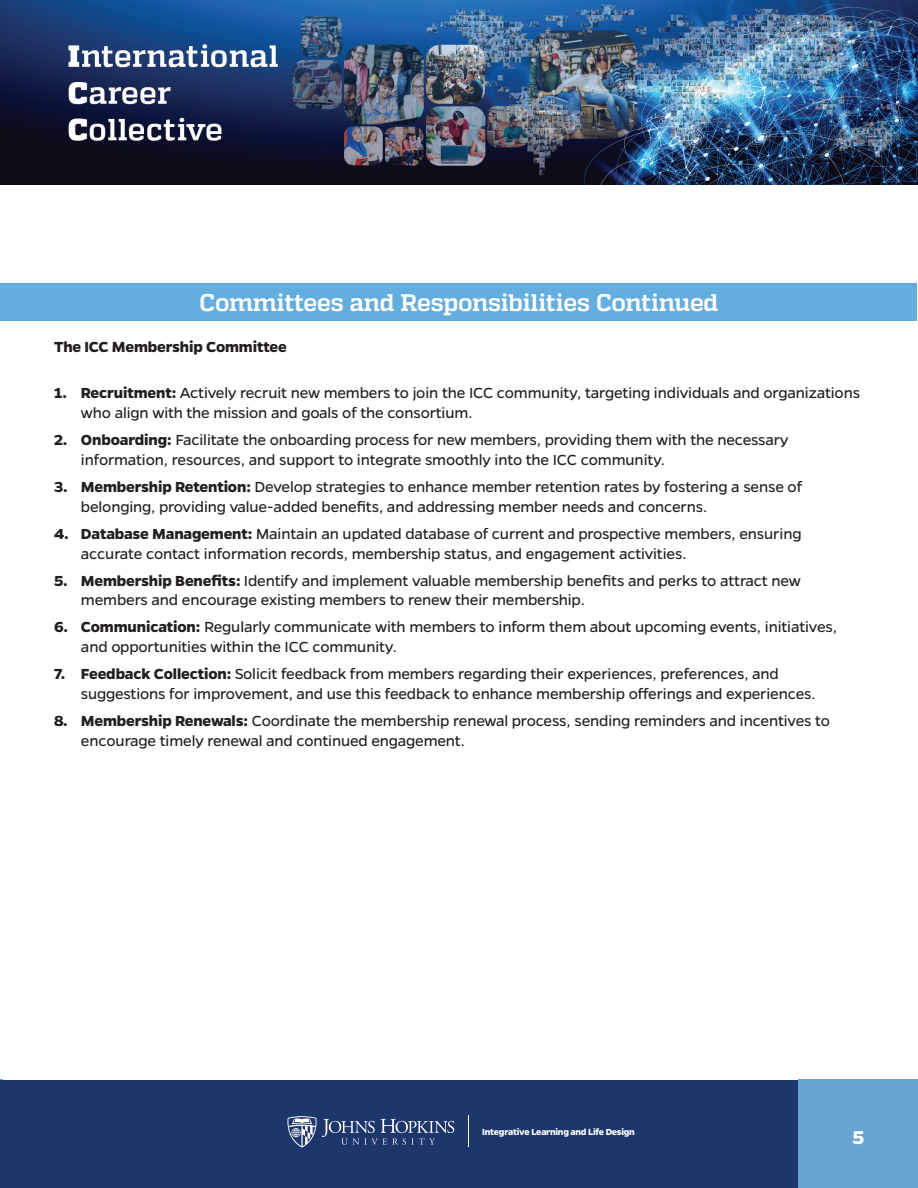
<style>
.page{position:relative;width:918px;height:1188px;background:#fff}
.page>*{position:absolute;margin:0;border:0;box-sizing:border-box;transform-origin:0 0}
.t1{font:700 24px "Quadon";letter-spacing:-.01em;color:#fff}
.t2{font:700 21px "Gentona";color:#fff}
.t3{font:16.5px/19.8px "Gentona";letter-spacing:-.01em;color:#231f20}
.t4{font:700 16.5px "Gentona";letter-spacing:-.01em;color:#231f20}
.t5{font:700 9.9px "Gentona";letter-spacing:-.025em;color:#fff}
.s1{font-weight:700}
</style>
<div class="page">
<div style="left:0;top:1080px;width:918px;height:108px;background:#1d366c"></div>
<div style="left:799px;top:1080px;width:119px;height:108px;background:#68a4d0"></div>
<div style="left:1px;top:283px;width:916px;height:37px;background:#64addf"></div>
<hr style="left:468px;top:1116px;width:1px;height:31px;background:#fff">
<svg style="left:287px;top:1116px;width:167px;height:31px"></svg>
<img style="left:0;top:0;width:918px;height:185px">
<h1 class="t1" style="left:200px;top:288px;width:520px">Committees and Responsibilities Continued</h1>
<p class="t4" style="left:54px;top:337px;width:234px">The ICC Membership Committee</p>
<p class="t3" style="left:81px;top:383px;width:781px;text-indent:-27px"><span class="s1">1. Recruitment:</span> Actively recruit new members to join the ICC community, targeting individuals and organizations who align with the mission and goals of the consortium.</p>
<p class="t3" style="left:81px;top:430px;width:709px;text-indent:-27px"><span class="s1">2. Onboarding:</span> Facilitate the onboarding process for new members, providing them with the necessary information, resources, and support to integrate smoothly into the ICC community.</p>
<p class="t3" style="left:81px;top:477px;width:723px;text-indent:-27px"><span class="s1">3. Membership Retention:</span> Develop strategies to enhance member retention rates by fostering a sense of belonging, providing value-added benefits, and addressing member needs and concerns.</p>
<p class="t3" style="left:81px;top:524px;width:722px;text-indent:-27px"><span class="s1">4. Database Management:</span> Maintain an updated database of current and prospective members, ensuring accurate contact information records, membership status, and engagement activities.</p>
<p class="t3" style="left:81px;top:571px;width:721px;text-indent:-27px"><span class="s1">5. Membership Benefits:</span> Identify and implement valuable membership benefits and perks to attract new members and encourage existing members to renew their membership.</p>
<p class="t3" style="left:81px;top:617px;width:758px;text-indent:-27px"><span class="s1">6. Communication:</span> Regularly communicate with members to inform them about upcoming events, initiatives, and opportunities within the ICC community.</p>
<p class="t3" style="left:81px;top:664px;width:736px;text-indent:-27px"><span class="s1">7. Feedback Collection:</span> Solicit feedback from members regarding their experiences, preferences, and suggestions for improvement, and use this feedback to enhance membership offerings and experiences.</p>
<p class="t3" style="left:81px;top:711px;width:751px;text-indent:-27px"><span class="s1">8. Membership Renewals:</span> Coordinate the membership renewal process, sending reminders and incentives to encourage timely renewal and continued engagement.</p>
<p class="t5" style="left:482px;top:1126px;width:154px">Integrative Learning and Life Design</p>
<p class="t2" style="left:853px;top:1125px;width:13px">5</p>
</div>
